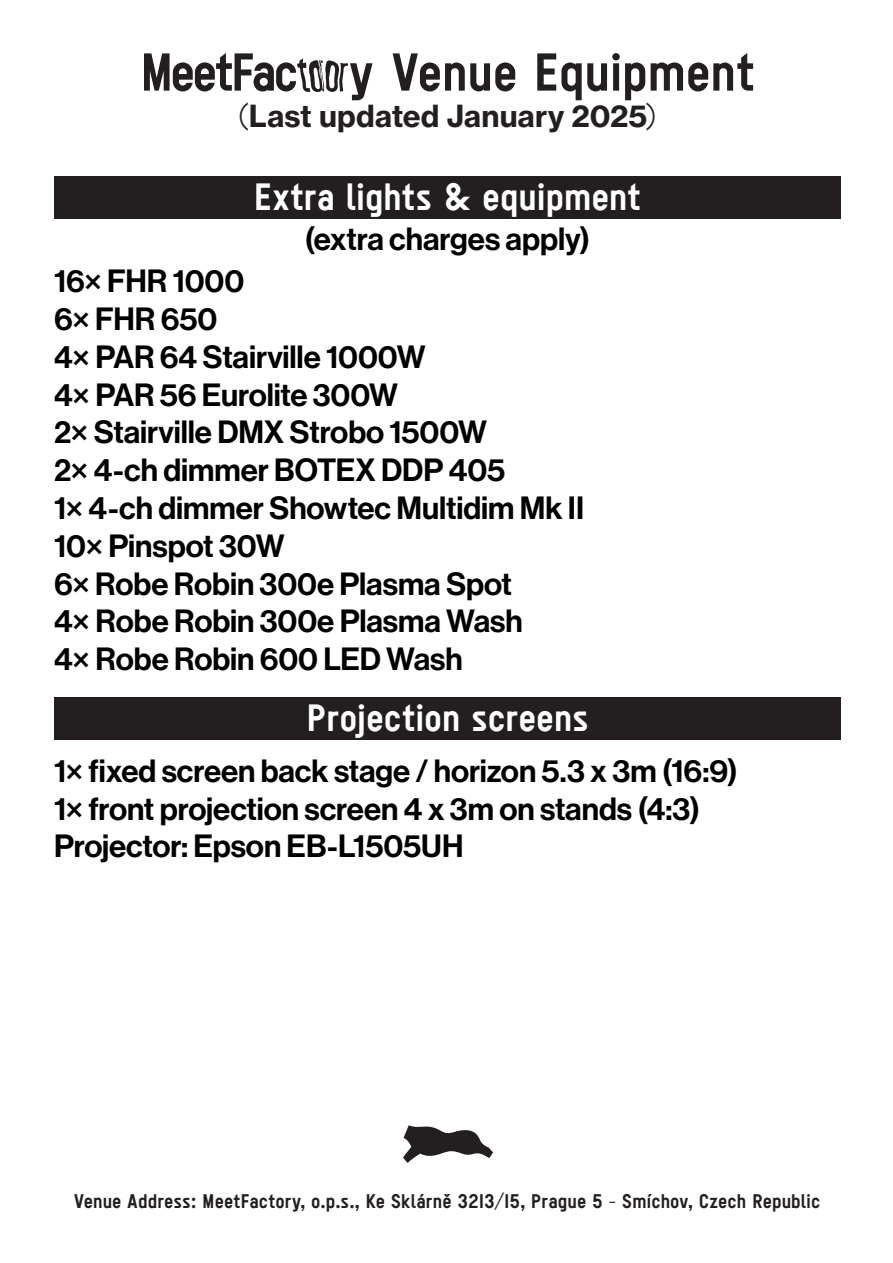
<style>
.page{position:relative;width:893px;height:1263px;background:#fff}
.page>*{position:absolute;margin:0;border:0;box-sizing:border-box;transform-origin:0 0}
.t1{font:52.5px "MF Grotesk New";letter-spacing:-.005em;color:#231f20}
.t2{font:37.5px "MF Grotesk New";color:#fff}
.t3{font:31.5px/37.8px "N Haas Grotesk DS Pro 65 Md";letter-spacing:-.005em;color:#000}
.t4{font:30px "N Haas Grotesk TX Pro 75 Bd";color:#231f20}
.t5{font:19.5px "MF Grotesk New";color:#231f20}
.s1{font-family:"MF Grotesk New"}
</style>
<div class="page">
<div style="left:54px;top:176px;width:787px;height:43px;background:#231f20"></div>
<div style="left:54px;top:698px;width:787px;height:42px;background:#231f20"></div>
<h1 class="t1" style="left:140px;top:42px;width:617px">(MF6) Venue Equipment</h1>
<p class="t4" style="left:238px;top:97px;width:421px"><span class="s1">(</span>Last updated January 2025<span class="s1">)</span></p>
<p class="t2" style="left:254px;top:175px;width:389px">Extra lights &amp; equipment</p>
<p class="t3" style="left:304px;top:220px;width:287px">(extra charges apply)</p>
<p class="t3" style="left:54px;top:263px;width:532px">16× FHR 1000<br>6× FHR 650<br>4× PAR 64 Stairville 1000W<br>4× PAR 56 Eurolite 300W<br>2× Stairville DMX Strobo 1500W<br>2× 4-ch dimmer BOTEX DDP 405<br>1× 4-ch dimmer Showtec Multidim Mk II<br>10× Pinspot 30W<br>6× Robe Robin 300e Plasma Spot<br>4× Robe Robin 300e Plasma Wash<br>4× Robe Robin 600 LED Wash</p>
<p class="t2" style="left:306px;top:697px;width:284px">Projection screens</p>
<p class="t3" style="left:54px;top:752px;width:686px">1× fixed screen back stage / horizon 5.3 x 3m (16:9)<br>1× front projection screen 4 x 3m on stands (4:3)<br>Projector: Epson EB-L1505UH</p>
<h1 class="t1" style="left:399px;top:1114px;width:98px">(pig)</h1>
<p class="t5" style="left:74px;top:1190px;width:748px">Venue Address: MeetFactory, o.p.s., Ke Sklárně 3213/15, Prague 5 - Smíchov, Czech Republic</p>
</div>
